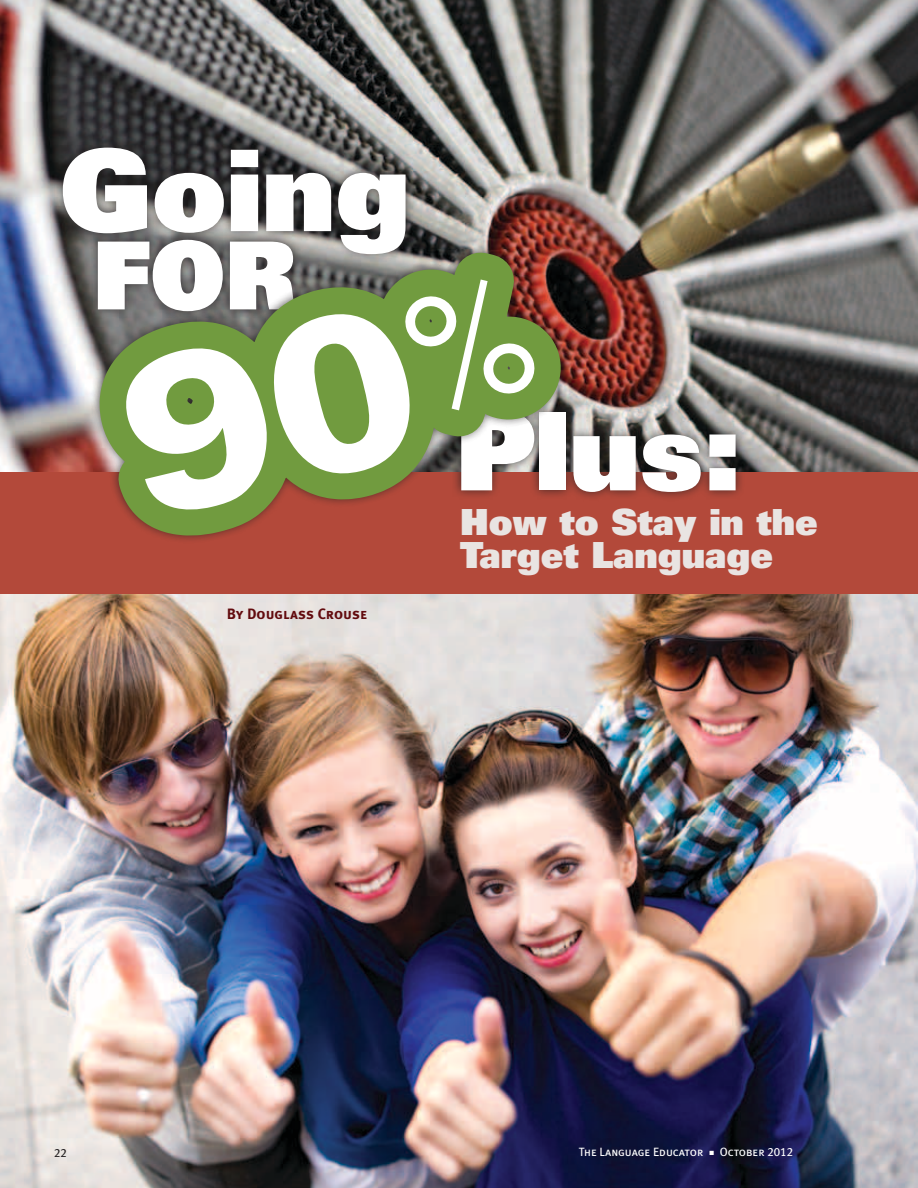
<style>
.page{position:relative;width:918px;height:1188px;background:#fff}
.page>*{position:absolute;margin:0;border:0;box-sizing:border-box;transform-origin:0 0}
.t1{font:900 112.65px "Univers";color:#fff}
.t2{font:900 108px "Univers";color:#fff}
.t3{font:900 93.9px "Univers";color:#fff}
.t4{font:900 36px/33px "Univers";color:#e9e4e2}
.t5{font:15px "Meta Plus Bold Caps";color:#620b0e}
.t6{font:12px "Meta Plus Book Caps";color:#fff}
.t7{font:12px "Meta Plus Book Caps";color:#231f20}
</style>
<div class="page">
<img style="left:0;top:594px;width:918px;height:594px">
<img style="left:0;top:0;width:918px;height:472px">
<div style="left:0;top:472px;width:918px;height:122px;background:#b3493a"></div>
<div style="left:451px;top:403px;width:294px;height:99px;background:#231f20;opacity:.75"></div>
<div style="left:54px;top:137px;width:361px;height:184px;background:#231f20;opacity:.75"></div>
<svg style="left:72px;top:228px;width:520px;height:274px"></svg>
<svg style="left:80px;top:280px;width:390px;height:260px"></svg>
<img style="left:347px;top:215px;width:249px;height:259px">
<svg style="left:119px;top:305px;width:297px;height:208px"></svg>
<svg style="left:402px;top:279px;width:135px;height:131px"></svg>
<div style="left:426px;top:363px;width:17px;height:17px;background:#719b3f;border-radius:50%"></div>
<h1 class="t1" style="left:60px;top:117px;width:352px">Going</h1>
<h3 class="t3" style="left:93px;top:214px;width:205px">for</h3>
<p class="t5" style="left:227px;top:605px;width:142px">By Douglass Crouse</p>
<h2 class="t2" style="left:456px;top:381px;width:287px">Plus:</h2>
<h3 class="t4" style="left:460px;top:505px;width:359px">How to Stay in the<br>Target Language</h3>
<p class="t7" style="left:54px;top:1146px;width:14px">22</p>
<p class="t6" style="left:579px;top:1145px;width:216px">The Language Educator ■ October 2012</p>
</div>
